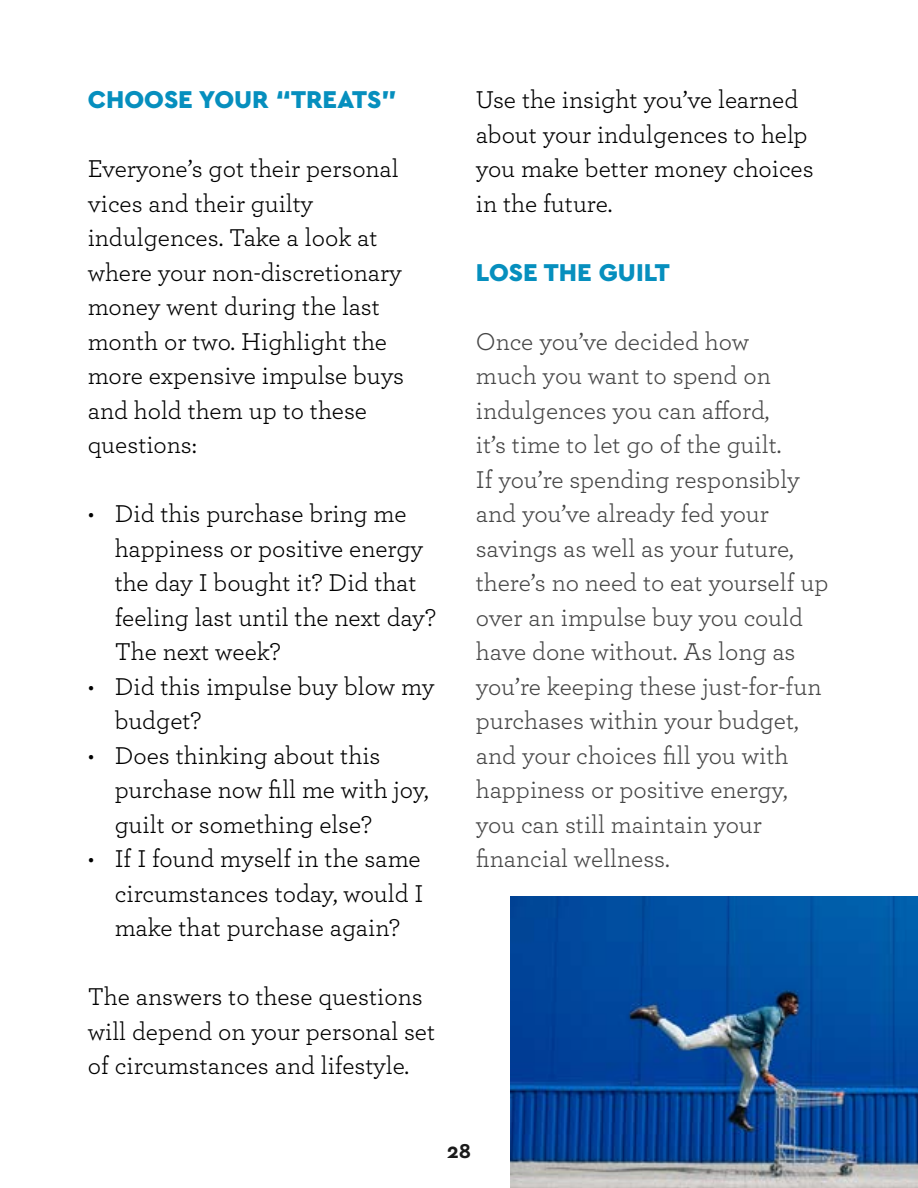
<style>
.page{position:relative;width:918px;height:1188px;background:#fff}
.page>*{position:absolute;margin:0;border:0;box-sizing:border-box;transform-origin:0 0}
.text{font:25.5px/34.5px "Archer";color:#000}
.text-2{font:25.5px/34.5px "Archer";color:#464646}
.text-3{font:900 25.5px "Cera Basic";color:#068fbe}
.t1{font:700 21px "Cera Basic";color:#1b1b1b}
</style>
<div class="page">
<img style="left:510px;top:896px;width:408px;height:292px">
<p class="text-3" style="left:88px;top:85px;width:310px">CHOOSE YOUR “TREATS”</p>
<p class="text" style="left:88px;top:150px;width:318px">Everyone’s got their personal vices and their guilty indulgences. Take a look at where your non-discretionary money went during the last month or two. Highlight the more expensive impulse buys and hold them up to these questions:</p>
<p class="text" style="left:115px;top:495px;width:323px;text-indent:-27px">• Did this purchase bring me happiness or positive energy the day I bought it? Did that feeling last until the next day?<br>The next week?</p>
<p class="text" style="left:115px;top:668px;width:322px;text-indent:-27px">• Did this impulse buy blow my budget?</p>
<p class="text" style="left:115px;top:737px;width:316px;text-indent:-27px">• Does thinking about this purchase now fill me with joy, guilt or something else?</p>
<p class="text" style="left:115px;top:840px;width:310px;text-align:justify;text-indent:-27px">• If I found myself in the same circumstances today, would I make that purchase again?</p>
<p class="text" style="left:88px;top:978px;width:349px">The answers to these questions will depend on your personal set of circumstances and lifestyle.</p>
<p class="text" style="left:476px;top:81px;width:339px">Use the insight you’ve learned about your indulgences to help you make better money choices in the future.</p>
<p class="text-3" style="left:476px;top:257px;width:196px">LOSE THE GUILT</p>
<p class="text-2" style="left:476px;top:323px;width:354px">Once you’ve decided how<br>much you want to spend on indulgences you can afford,<br>it’s time to let go of the guilt.<br>If you’re spending responsibly and you’ve already fed your savings as well as your future, there’s no need to eat yourself up over an impulse buy you could have done without. As long as you’re keeping these just-for-fun purchases within your budget, and your choices fill you with happiness or positive energy, you can still maintain your financial wellness.</p>
<p class="t1" style="left:447px;top:1139px;width:26px">28</p>
</div>
